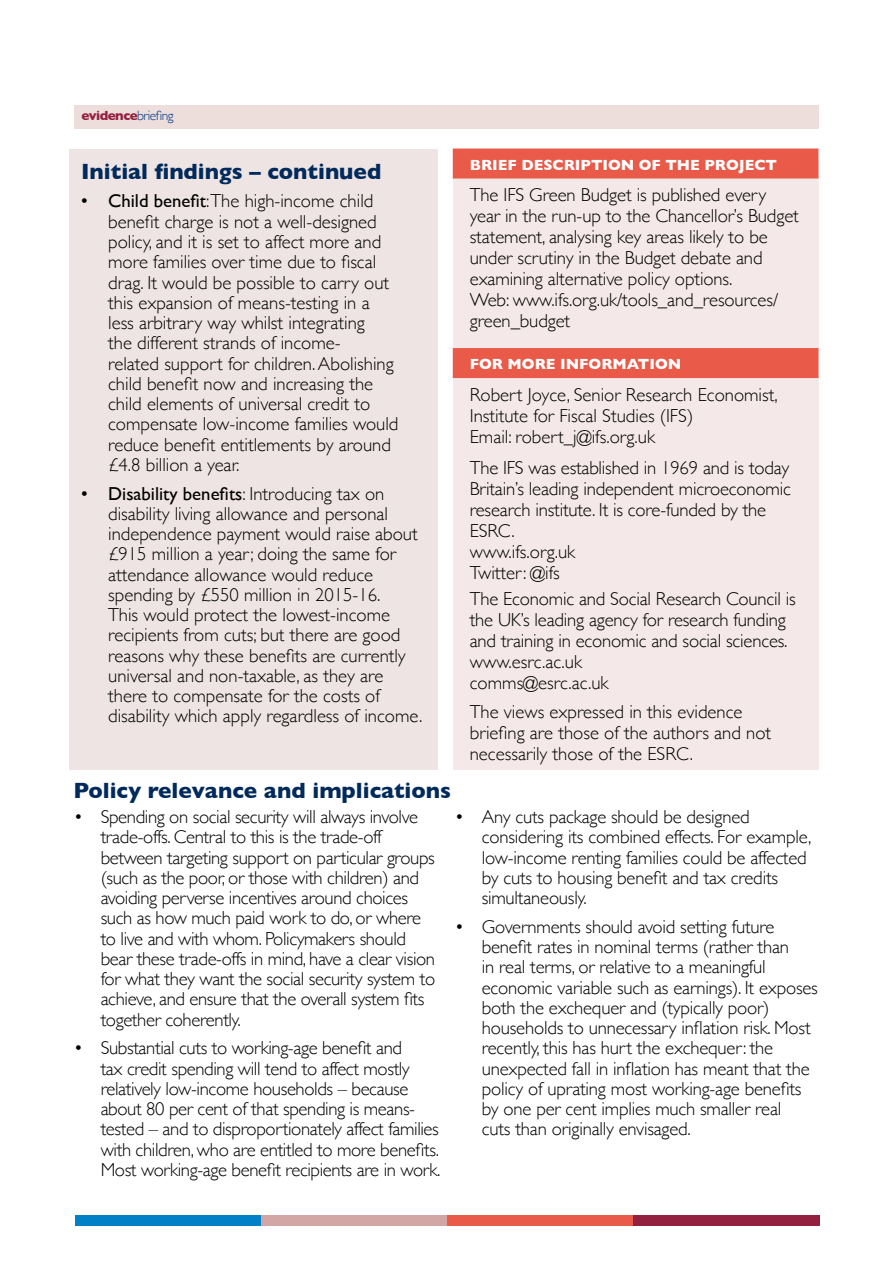
<style>
.page{position:relative;width:893px;height:1263px;background:#fff}
.page>*{position:absolute;margin:0;border:0;box-sizing:border-box;transform-origin:0 0}
.t1{font:700 22.5px "Gill Sans";color:#002a5b}
.t2{font:300 18.75px/20.2px "Gill Sans";letter-spacing:-.01em;color:#000}
.t3{font:700 15px "Gill Sans";color:#fff}
.t4{font:700 13.5px "Gill Sans";letter-spacing:-.04em;color:#93203f}
.s1{font-weight:300;color:#003882}
.s2{font-weight:400}
</style>
<div class="page">
<div style="left:74px;top:105px;width:745px;height:24px;background:#eddedc"></div>
<div style="left:453px;top:159px;width:365px;height:611px;background:#f4e9e8"></div>
<div style="left:453px;top:149px;width:365px;height:30px;background:#e95a49"></div>
<div style="left:453px;top:348px;width:365px;height:30px;background:#e95a49"></div>
<div style="left:75px;top:1215px;width:186px;height:11px;background:#0081c7"></div>
<div style="left:261px;top:1215px;width:187px;height:11px;background:#d1a6a5"></div>
<div style="left:447px;top:1215px;width:186px;height:11px;background:#e95a49"></div>
<div style="left:633px;top:1215px;width:186px;height:11px;background:#93203f"></div>
<div style="left:69px;top:149px;width:369px;height:621px;background:#eee4e3"></div>
<p class="t4" style="left:81px;top:105px;width:94px">evidence<span class="s1">briefing</span></p>
<p class="t1" style="left:81px;top:153px;width:302px">Initial findings – continued</p>
<p class="t2" style="left:108px;top:190px;width:292px;text-indent:-27px"><span class="s2">• Child benefit</span>:The high-income child benefit charge is not a well-designed policy, and it is set to affect more and more families over time due to fiscal drag. It would be possible to carry out this expansion of means-testing in a less arbitrary way whilst integrating<br>the different strands of income-<br>related support for children. Abolishing child benefit now and increasing the child elements of universal credit to compensate low-income families would reduce benefit entitlements by around £4.8 billion a year.</p>
<p class="t2" style="left:108px;top:482px;width:316px;text-indent:-27px"><span class="s2">• Disability benefits</span>: Introducing tax on disability living allowance and personal independence payment would raise about £915 million a year; doing the same for attendance allowance would reduce spending by £550 million in 2015-16.<br>This would protect the lowest-income recipients from cuts; but there are good reasons why these benefits are currently universal and non-taxable, as they are there to compensate for the costs of disability which apply regardless of income.</p>
<p class="t1" style="left:73px;top:772px;width:379px">Policy relevance and implications</p>
<p class="t3" style="left:470px;top:153px;width:309px">Brief description of the project</p>
<p class="t2" style="left:470px;top:184px;width:331px;line-height:21px">The IFS Green Budget is published every year in the run-up to the Chancellor’s Budget statement, analysing key areas likely to be under scrutiny in the Budget debate and examining alternative policy options.<br>Web: www.ifs.org.uk/tools_and_resources/ green_budget</p>
<p class="t3" style="left:470px;top:352px;width:213px">For more informatIon</p>
<p class="t2" style="left:470px;top:383px;width:309px;line-height:21px">Robert Joyce, Senior Research Economist,<br>Institute for Fiscal Studies (IFS)<br>Email: robert_j@ifs.org.uk</p>
<p class="t2" style="left:470px;top:457px;width:323px;line-height:21px">The IFS was established in 1969 and is today<br>Britain’s leading independent microeconomic research institute. It is core-funded by the<br>ESRC.<br>www.ifs.org.uk<br>Twitter: @ifs</p>
<p class="t2" style="left:470px;top:587px;width:328px;line-height:21px">The Economic and Social Research Council is the UK’s leading agency for research funding and training in economic and social sciences. www.esrc.ac.uk<br>comms@esrc.ac.uk</p>
<p class="t2" style="left:470px;top:701px;width:303px;line-height:21px">The views expressed in this evidence briefing are those of the authors and not necessarily those of the ESRC.</p>
<p class="t2" style="left:101px;top:806px;width:336px;text-indent:-27px">• Spending on social security will always involve trade-offs. Central to this is the trade-off between targeting support on particular groups (such as the poor, or those with children) and avoiding perverse incentives around choices such as how much paid work to do, or where to live and with whom. Policymakers should bear these trade-offs in mind, have a clear vision for what they want the social security system to achieve, and ensure that the overall system fits together coherently.</p>
<p class="t2" style="left:101px;top:1037px;width:341px;text-indent:-27px">• Substantial cuts to working-age benefit and<br>tax credit spending will tend to affect mostly relatively low-income households – because about 80 per cent of that spending is means&shy;tested – and to disproportionately affect families with children, who are entitled to more benefits.<br>Most working-age benefit recipients are in work.</p>
<p class="t2" style="left:482px;top:806px;width:331px;text-indent:-27px">• Any cuts package should be designed considering its combined effects. For example, low-income renting families could be affected by cuts to housing benefit and tax credits simultaneously.</p>
<p class="t2" style="left:482px;top:916px;width:338px;text-indent:-27px">• Governments should avoid setting future benefit rates in nominal terms (rather than<br>in real terms, or relative to a meaningful economic variable such as earnings). It exposes both the exchequer and (typically poor) households to unnecessary inflation risk. Most recently, this has hurt the exchequer: the unexpected fall in inflation has meant that the policy of uprating most working-age benefits by one per cent implies much smaller real<br>cuts than originally envisaged.</p>
</div>
